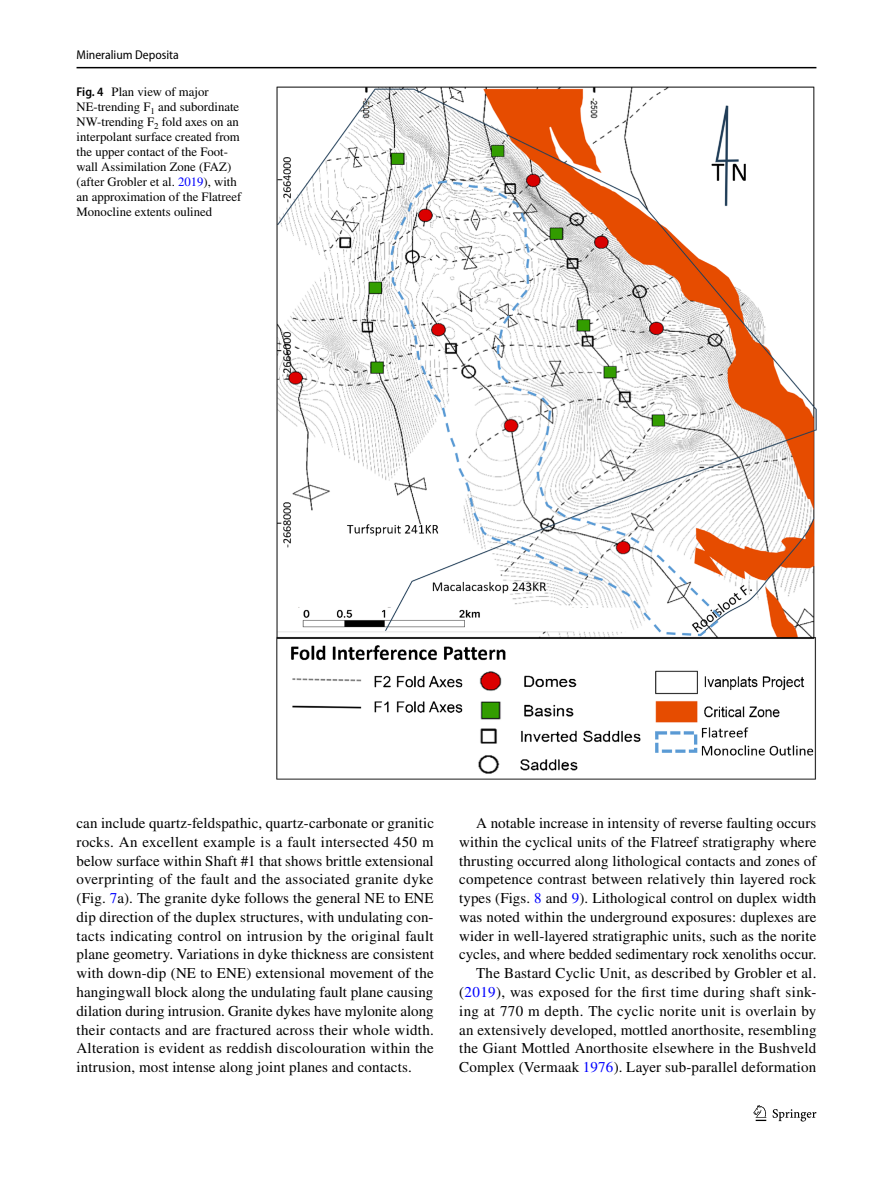
<style>
.page{position:relative;width:893px;height:1187px;background:#fff}
.page>*{position:absolute;margin:0;border:0;box-sizing:border-box;transform-origin:0 0}
.t1{font:15px/18.8px "STIX";letter-spacing:.005em;color:#000;text-align:justify}
.t2{font:12.75px/15px "STIX";color:#000}
.t3{font:semi-condensed 12.75px "Myriad Pro";color:#000}
.s1{font-family:"Myriad Pro";font-weight:600;font-stretch:semi-condensed}
.s2{color:#00f}
</style>
<div class="page">
<hr style="left:77px;top:67px;width:739px;height:1px;background:#000">
<svg style="left:753px;top:1105px;width:13px;height:15px"></svg>
<svg style="left:773px;top:1109px;width:43px;height:12px"></svg>
<img style="left:276px;top:87px;width:540px;height:692px">
<p class="t3" style="left:77px;top:48px;width:104px">Mineralium Deposita</p>
<p class="t2" style="left:77px;top:85px;width:166px"><span class="s1">Fig. 4</span> Plan view of major<br>NE-trending F<sub>1</sub> and subordinate<br>NW-trending F<sub>2</sub> fold axes on an interpolant surface created from the upper contact of the Foot&shy;wall Assimilation Zone (FAZ) (after Grobler et al. <span class="s2">2019</span>), with an approximation of the Flatreef<br>Monocline extents oulined</p>
<p class="t1" style="left:77px;top:814px;width:359px">can include quartz-feldspathic, quartz-carbonate or granitic rocks. An excellent example is a fault intersected 450 m below surface within Shaft #1 that shows brittle extensional overprinting of the fault and the associated granite dyke (Fig. <span class="s2">7</span>a). The granite dyke follows the general NE to ENE dip direction of the duplex structures, with undulating con&shy;tacts indicating control on intrusion by the original fault plane geometry. Variations in dyke thickness are consistent with down-dip (NE to ENE) extensional movement of the hangingwall block along the undulating fault plane causing dilation during intrusion. Granite dykes have mylonite along their contacts and are fractured across their whole width.<br>Alteration is evident as reddish discolouration within the intrusion, most intense along joint planes and contacts.</p>
<p class="t1" style="left:459px;top:814px;width:359px;text-align:right">A notable increase in intensity of reverse faulting occurs within the cyclical units of the Flatreef stratigraphy where thrusting occurred along lithological contacts and zones of competence contrast between relatively thin layered rock types (Figs. <span class="s2">8</span> and <span class="s2">9</span>). Lithological control on duplex width was noted within the underground exposures: duplexes are wider in well-layered stratigraphic units, such as the norite cycles, and where bedded sedimentary rock xenoliths occur.<br>The Bastard Cyclic Unit, as described by Grobler et al. (<span class="s2">2019</span>), was exposed for the first time during shaft sink&shy;ing at 770 m depth. The cyclic norite unit is overlain by an extensively developed, mottled anorthosite, resembling the Giant Mottled Anorthosite elsewhere in the Bushveld Complex (Vermaak <span class="s2">1976</span>). Layer sub-parallel deformation</p>
</div>
